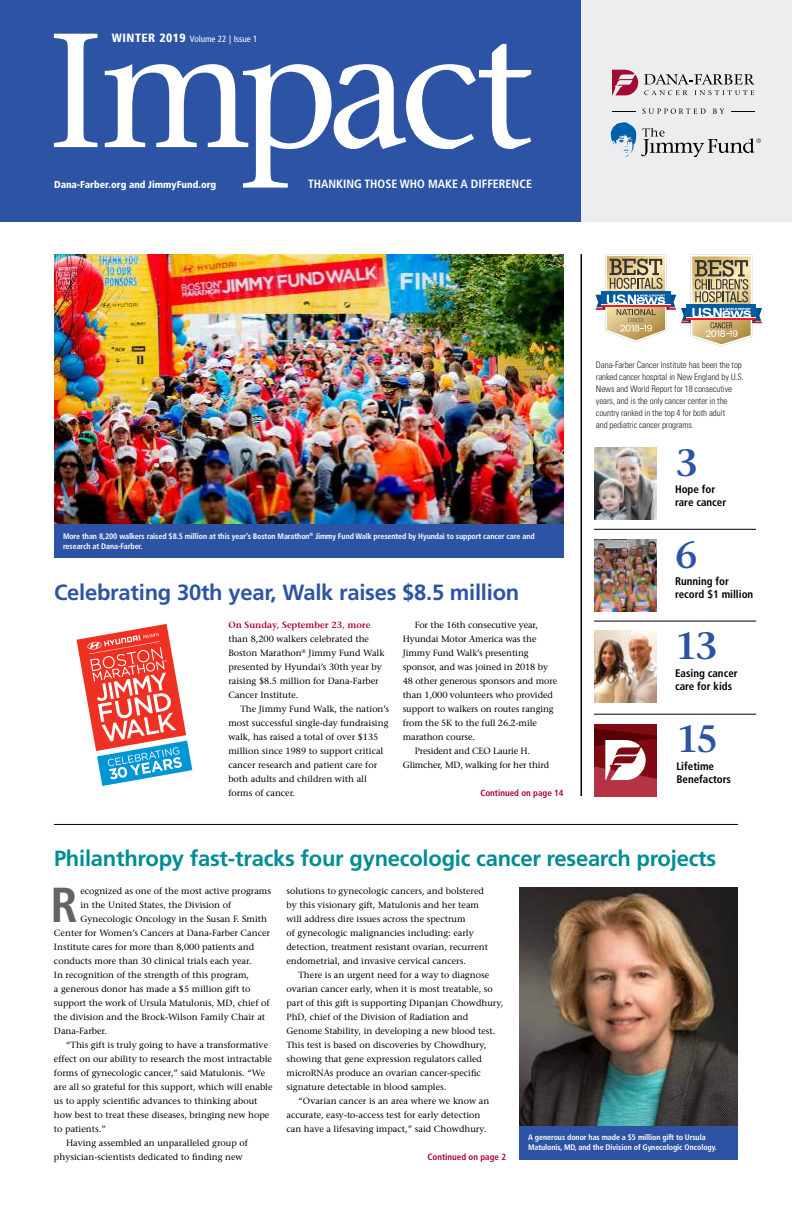
<style>
.page{position:relative;width:792px;height:1224px;background:#fff}
.page>*{position:absolute;margin:0;border:0;box-sizing:border-box;transform-origin:0 0}
.t1{font:162px "Stone Serif";letter-spacing:-.06em;color:#fff}
.t2{font:700 condensed 49.1px "Frutiger LT Std";color:#626366}
.t3{font:600 38px "Stone Serif";color:#2d54a4}
.t4{font:700 22px "Frutiger LT Std";letter-spacing:-.01em;color:#008c94}
.t5{font:700 22px "Frutiger LT Std";letter-spacing:-.01em;color:#2d54a4}
.t6{font:700 condensed 12px "Frutiger LT Std";color:#fff}
.t7{font:700 condensed 11px/13px "Frutiger LT Std";color:#000}
.t8{font:900 condensed 10px "Frutiger LT Std";color:#fff}
.t9{font:9px/14px "Stone Serif";color:#000}
.t10{font:300 condensed 9px/12px "Univers LT Std";letter-spacing:-.01em;color:#241f1f}
.t11{font:9px "Stone Serif";letter-spacing:-.02em;color:#000}
.t12{font:700 condensed 9px "Frutiger LT Std";color:#a90532}
.t13{font:condensed 9px "Frutiger LT Std";color:#fff}
.t14{font:600 9px "Stone Serif";color:#a90532}
.t15{font:700 condensed 8px/10px "Frutiger LT Std";letter-spacing:-.01em;color:#fff}
.s1{font-weight:900;font-size:12px}
</style>
<div class="page">
<div style="left:580px;top:0;width:212px;height:222px;background:#ecedee"></div>
<div style="left:0;top:0;width:580px;height:222px;background:#2d54a4"></div>
<svg style="left:612px;top:70px;width:26px;height:25px"></svg>
<svg style="left:644px;top:74px;width:111px;height:21px"></svg>
<svg style="left:611px;top:122px;width:150px;height:35px"></svg>
<svg style="left:642px;top:108px;width:64px;height:6px"></svg>
<svg style="left:713px;top:109px;width:11px;height:5px"></svg>
<svg style="left:612px;top:111px;width:23px;height:1px"></svg>
<svg style="left:731px;top:111px;width:23px;height:1px"></svg>
<hr style="left:580px;top:254px;width:2px;height:542px;background:#000">
<div style="left:54px;top:502px;width:510px;height:56px;background:#2d54a4"></div>
<div style="left:519px;top:1048px;width:219px;height:112px;background:#2d54a4"></div>
<img style="left:54px;top:254px;width:510px;height:270px">
<svg style="left:596px;top:254px;width:166px;height:92px"></svg>
<hr style="left:687px;top:318px;width:69px;height:2px;background:#ed1c24">
<svg style="left:77px;top:624px;width:115px;height:162px"></svg>
<hr style="left:54px;top:824px;width:684px;height:1px;background:#000">
<img style="left:594px;top:631px;width:63px;height:72px">
<img style="left:594px;top:447px;width:63px;height:72px">
<img style="left:594px;top:539px;width:63px;height:72px">
<hr style="left:594px;top:529px;width:162px;height:1px;background:#000">
<hr style="left:594px;top:621px;width:162px;height:1px;background:#000">
<hr style="left:594px;top:714px;width:162px;height:1px;background:#000">
<img style="left:519px;top:888px;width:219px;height:237px">
<svg style="left:594px;top:724px;width:63px;height:72px"></svg>
<p class="t13" style="left:112px;top:34px;width:147px"><span class="s1">WINTER 2019</span> Volume 22 | Issue 1</p>
<h1 class="t1" style="left:47px;top:-5px;width:488px">Impact</h1>
<p class="t8" style="left:54px;top:178px;width:164px">Dana-Farber.org and JimmyFund.org</p>
<h3 class="t6" style="left:308px;top:176px;width:226px">THANKING THOSE WHO MAKE A DIFFERENCE</h3>
<p class="t15" style="left:63px;top:531px;width:473px">More than 8,200 walkers raised $8.5 million at this year’s Boston Marathon<sup>®</sup> Jimmy Fund Walk presented by Hyundai to support cancer care and research at Dana-Farber.</p>
<h3 class="t5" style="left:54px;top:579px;width:467px">Celebrating 30th year, Walk raises $8.5 million</h3>
<p class="t14" style="left:228px;top:620px;width:143px">On Sunday, September 23, more</p>
<p class="t9" style="left:228px;top:632px;width:157px">than 8,200 walkers celebrated the<br>Boston Marathon<sup>®</sup> Jimmy Fund Walk presented by Hyundai’s 30th year by raising $8.5 million for Dana-Farber<br>Cancer Institute.</p>
<p class="t9" style="left:228px;top:702px;width:162px;text-indent:12px">The Jimmy Fund Walk, the nation’s most successful single-day fundraising walk, has raised a total of over $135 million since 1989 to support critical cancer research and patient care for both adults and children with all forms of cancer.</p>
<p class="t9" style="left:415px;top:618px;width:125px">For the 16th consecutive year,</p>
<p class="t9" style="left:403px;top:632px;width:135px">Hyundai Motor America was the</p>
<p class="t9" style="left:403px;top:646px;width:127px">Jimmy Fund Walk’s presenting</p>
<p class="t9" style="left:403px;top:660px;width:147px">sponsor, and was joined in 2018 by</p>
<p class="t9" style="left:403px;top:674px;width:156px">48 other generous sponsors and more</p>
<p class="t9" style="left:403px;top:688px;width:152px">than 1,000 volunteers who provided</p>
<p class="t9" style="left:403px;top:702px;width:153px">support to walkers on routes ranging</p>
<p class="t9" style="left:403px;top:716px;width:136px">from the 5K to the full 26.2-mile</p>
<p class="t9" style="left:403px;top:730px;width:74px">marathon course.</p>
<p class="t11" style="left:415px;top:746px;width:117px">President and CEO Laurie H.</p>
<p class="t11" style="left:403px;top:760px;width:148px">Glimcher, MD, walking for her third</p>
<p class="t12" style="left:480px;top:788px;width:85px">Continued on page 14</p>
<p class="t10" style="left:596px;top:359px;width:149px">Dana-Farber Cancer Institute has been the top ranked cancer hospital in New England by U.S.<br>News and World Report for 18 consecutive years, and is the only cancer center in the country ranked in the top 4 for both adult<br>and pediatric cancer programs.</p>
<h3 class="t3" style="left:675px;top:440px;width:24px">3</h3>
<p class="t7" style="left:675px;top:483px;width:53px">Hope for rare cancer</p>
<h3 class="t3" style="left:675px;top:532px;width:24px">6</h3>
<p class="t7" style="left:675px;top:575px;width:80px">Running for record $1 million</p>
<h3 class="t3" style="left:675px;top:624px;width:44px">13</h3>
<p class="t7" style="left:675px;top:667px;width:64px">Easing cancer care for kids</p>
<h3 class="t3" style="left:676px;top:717px;width:44px">15</h3>
<p class="t7" style="left:676px;top:760px;width:56px">Lifetime<br>Benefactors</p>
<h3 class="t4" style="left:54px;top:845px;width:664px">Philanthropy fast-tracks four gynecologic cancer research projects</h3>
<h2 class="t2" style="left:51px;top:876px;width:29px">R</h2>
<p class="t9" style="left:80px;top:884px;width:192px">ecognized as one of the most active programs</p>
<p class="t9" style="left:80px;top:898px;width:152px">in the United States, the Division of</p>
<p class="t9" style="left:80px;top:912px;width:188px">Gynecologic Oncology in the Susan F. Smith</p>
<p class="t9" style="left:54px;top:926px;width:217px">Center for Women’s Cancers at Dana-Farber Cancer</p>
<p class="t9" style="left:54px;top:940px;width:202px">Institute cares for more than 8,000 patients and</p>
<p class="t9" style="left:54px;top:954px;width:199px">conducts more than 30 clinical trials each year.</p>
<p class="t9" style="left:54px;top:968px;width:197px">In recognition of the strength of this program,</p>
<p class="t9" style="left:54px;top:982px;width:198px">a generous donor has made a $5 million gift to</p>
<p class="t9" style="left:54px;top:996px;width:217px">support the work of Ursula Matulonis, MD, chief of</p>
<p class="t9" style="left:54px;top:1010px;width:213px">the division and the Brock-Wilson Family Chair at</p>
<p class="t9" style="left:54px;top:1024px;width:55px">Dana-Farber.</p>
<p class="t9" style="left:66px;top:1038px;width:204px">“This gift is truly going to have a transformative</p>
<p class="t9" style="left:54px;top:1052px;width:219px">effect on our ability to research the most intractable</p>
<p class="t9" style="left:54px;top:1066px;width:213px">forms of gynecologic cancer,” said Matulonis. “We</p>
<p class="t9" style="left:54px;top:1080px;width:220px">are all so grateful for this support, which will enable</p>
<p class="t9" style="left:54px;top:1094px;width:205px">us to apply scientific advances to thinking about</p>
<p class="t9" style="left:54px;top:1108px;width:217px">how best to treat these diseases, bringing new hope</p>
<p class="t9" style="left:54px;top:1122px;width:53px">to patients.”</p>
<p class="t9" style="left:66px;top:1136px;width:183px">Having assembled an unparalleled group of</p>
<p class="t9" style="left:54px;top:1150px;width:190px">physician-scientists dedicated to finding new</p>
<p class="t9" style="left:286px;top:884px;width:203px">solutions to gynecologic cancers, and bolstered by this visionary gift, Matulonis and her team will address dire issues across the spectrum<br>of gynecologic malignancies including: early detection, treatment resistant ovarian, recurrent endometrial, and invasive cervical cancers.</p>
<p class="t9" style="left:298px;top:968px;width:192px">There is an urgent need for a way to diagnose</p>
<p class="t9" style="left:286px;top:982px;width:208px">ovarian cancer early, when it is most treatable, so</p>
<p class="t9" style="left:286px;top:996px;width:218px">part of this gift is supporting Dipanjan Chowdhury,</p>
<p class="t9" style="left:286px;top:1010px;width:183px">PhD, chief of the Division of Radiation and</p>
<p class="t9" style="left:286px;top:1024px;width:211px">Genome Stability, in developing a new blood test.</p>
<p class="t9" style="left:286px;top:1038px;width:201px">This test is based on discoveries by Chowdhury,</p>
<p class="t9" style="left:286px;top:1052px;width:197px">showing that gene expression regulators called</p>
<p class="t9" style="left:286px;top:1066px;width:196px">microRNAs produce an ovarian cancer-specific</p>
<p class="t9" style="left:286px;top:1080px;width:161px">signature detectable in blood samples.</p>
<p class="t9" style="left:298px;top:1094px;width:192px">“Ovarian cancer is an area where we know an</p>
<p class="t9" style="left:286px;top:1108px;width:195px">accurate, easy-to-access test for early detection</p>
<p class="t9" style="left:286px;top:1122px;width:201px">can have a lifesaving impact,” said Chowdhury.</p>
<p class="t12" style="left:428px;top:1152px;width:80px">Continued on page 2</p>
<p class="t15" style="left:528px;top:1133px;width:190px">A generous donor has made a $5 million gift to Ursula<br>Matulonis, MD, and the Division of Gynecologic Oncology.</p>
</div>
